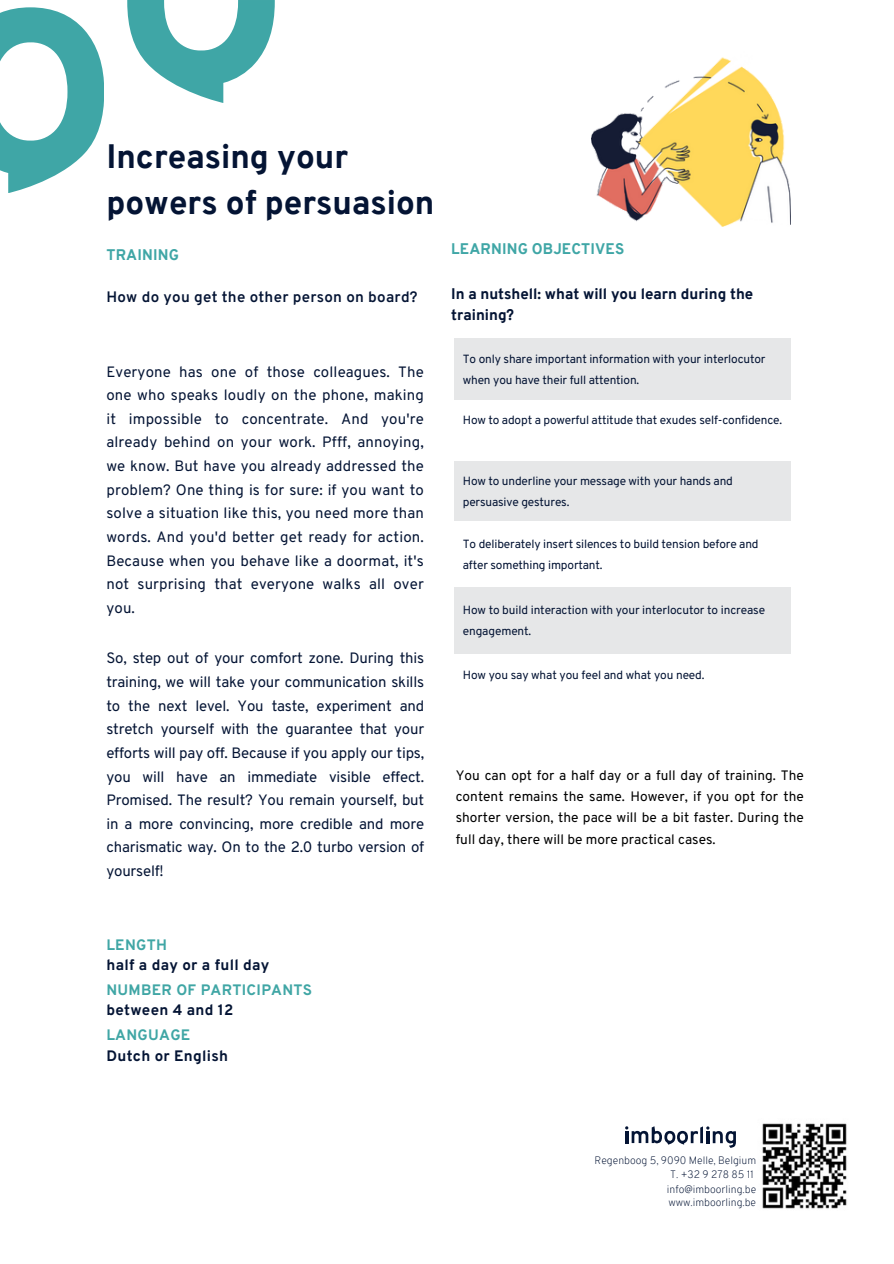
<style>
.page{position:relative;width:894px;height:1264px;background:#fff}
.page>*{position:absolute;margin:0;border:0;box-sizing:border-box;transform-origin:0 0}
.t1{font:800 33px/46.2px "Overpass";color:#041434}
.t2{font:700 15.15px/20.2px "Overpass";letter-spacing:.02em;color:#041434}
.t3{font:700 15.15px/20.2px "Overpass";letter-spacing:.02em;color:#40a6a5}
.t4{font:600 15.15px "Overpass";letter-spacing:.02em;color:#041434}
.t5{font:15px/23.7px "Overpass";color:#041434;text-align:justify}
.t6{font:800 15px/20.2px "Overpass";color:#041434}
.t7{font:800 15px "Overpass";letter-spacing:.01em;color:#3fa6a6}
.t8{font:13.65px/21.3px "Overpass";letter-spacing:.005em;color:#000;text-align:justify}
.t9{font:11.85px/20.9px "Overpass";letter-spacing:-.01em;color:#041434}
.t10{font:200 10.5px/13.2px "Overpass";color:#041434}
.s1{color:#40a6a5}
.s2{color:#041434}
</style>
<div class="page">
<svg style="left:0;top:7px;width:104px;height:186px"></svg>
<svg style="left:127px;top:0;width:148px;height:103px"></svg>
<svg style="left:625px;top:1126px;width:110px;height:21px"></svg>
<img style="left:762px;top:1123px;width:85px;height:86px">
<img style="left:591px;top:57px;width:199px;height:170px">
<div style="left:454px;top:339px;width:336px;height:60px;background:#e6e7e8"></div>
<div style="left:454px;top:461px;width:336px;height:59px;background:#e6e7e8"></div>
<div style="left:454px;top:587px;width:336px;height:67px;background:#e6e7e8"></div>
<h2 class="t1" style="left:106px;top:137px;width:329px">Increasing your powers of persuasion</h2>
<p class="t7" style="left:106px;top:249px;width:74px">TRAINING</p>
<h5 class="t4" style="left:106px;top:289px;width:313px">How do you get the other person on board?</h5>
<h5 class="t5" style="left:106px;top:361px;width:319px">Everyone has one of those colleagues. The one who speaks loudly on the phone, making it impossible to concentrate. And you're already behind on your work. Pfff, annoying, we know. But have you already addressed the problem? One thing is for sure: if you want to solve a situation like this, you need more than words. And you'd better get ready for action.<br>Because when you behave like a doormat, it's not surprising that everyone walks all over you.</h5>
<h5 class="t5" style="left:106px;top:647px;width:319px">So, step out of your comfort zone. During this training, we will take your communication skills to the next level. You taste, experiment and stretch yourself with the guarantee that your efforts will pay off. Because if you apply our tips, you will have an immediate visible effect.<br>Promised. The result? You remain yourself, but in a more convincing, more credible and more charismatic way. On to the 2.0 turbo version of yourself!</h5>
<h1 class="t7" style="left:451px;top:242px;width:174px">LEARNING OBJECTIVES</h1>
<h2 class="t6" style="left:451px;top:285px;width:303px">In a nutshell: what will you learn during the training?</h2>
<h3 class="t9" style="left:462px;top:349px;width:304px">To only share important information with your interlocutor when you have their full attention.</h3>
<p class="t9" style="left:462px;top:411px;width:320px">How to adopt a powerful attitude that exudes self-confidence.</p>
<h4 class="t9" style="left:462px;top:471px;width:271px">How to underline your message with your hands and persuasive gestures.</h4>
<p class="t9" style="left:462px;top:534px;width:297px">To deliberately insert silences to build tension before and after something important.</p>
<h6 class="t9" style="left:462px;top:601px;width:304px">How to build interaction with your interlocutor to increase engagement.</h6>
<h5 class="t9" style="left:462px;top:666px;width:243px">How you say what you feel and what you need.</h5>
<p class="t8" style="left:455px;top:765px;width:349px">You can opt for a half day or a full day of training. The content remains the same. However, if you opt for the shorter version, the pace will be a bit faster. During the full day, there will be more practical cases.</p>
<h5 class="t2" style="left:106px;top:935px;width:164px"><span class="s1">LENGTH<br></span>half a day or a full day</h5>
<h5 class="t3" style="left:106px;top:980px;width:207px">NUMBER OF PARTICIPANTS <span class="s2">between 4 and 12</span></h5>
<h5 class="t2" style="left:106px;top:1025px;width:123px;line-height:21.3px"><span class="s1">LANGUAGE<br></span>Dutch or English</h5>
<h3 class="t10" style="left:594px;top:1154px;width:163px">Regenboog 5, 9090 Melle, Belgium</h3>
<h4 class="t10" style="left:670px;top:1168px;width:85px">T. +32 9 278 85 11</h4>
<h4 class="t10" style="left:666px;top:1183px;width:91px">info@imboorling.be www.imboorling.be</h4>
</div>
